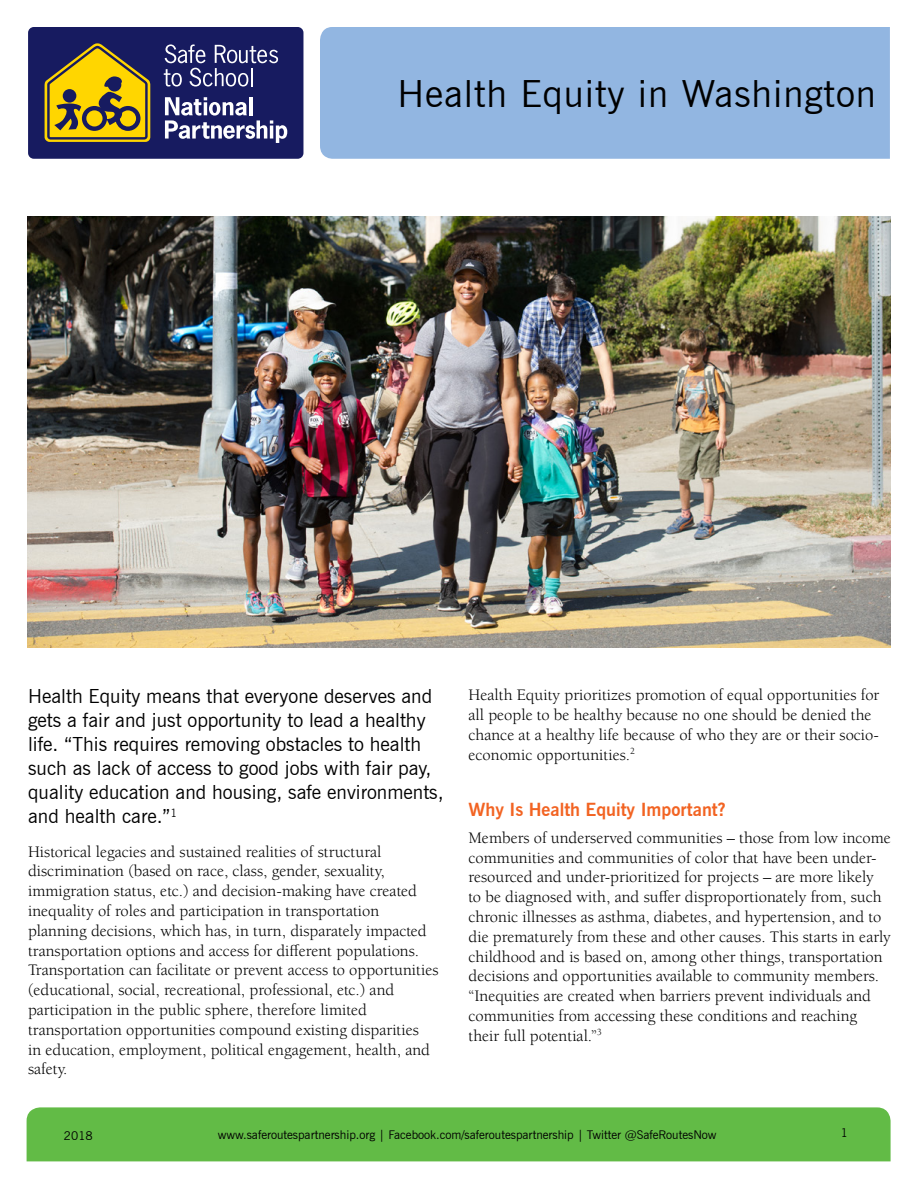
<style>
.page{position:relative;width:918px;height:1188px;background:#fff}
.page>*{position:absolute;margin:0;border:0;box-sizing:border-box;transform-origin:0 0}
.t1{font:37.5px "News Gothic BT";letter-spacing:.025em;color:#000}
.t2{font:19.5px/24px "News Gothic BT";color:#000}
.t3{font:700 18px "News Gothic BT";color:#f26322}
.t4{font:16.5px/19.8px "Berkeley Std";color:#000}
.t5{font:12px "News Gothic BT";color:#000}
</style>
<div class="page">
<div style="left:320px;top:27px;width:570px;height:132px;background:#92b6e1"></div>
<div style="left:28px;top:27px;width:275px;height:132px;background:#171b60;border-radius:6px"></div>
<svg style="left:45px;top:43px;width:105px;height:99px"></svg>
<svg style="left:164px;top:44px;width:114px;height:43px"></svg>
<svg style="left:165px;top:97px;width:122px;height:46px"></svg>
<div style="left:27px;top:1107px;width:864px;height:54px;background:#62bb46"></div>
<img style="left:27px;top:217px;width:864px;height:431px">
<h1 class="t1" style="left:397px;top:71px;width:480px">Health Equity in Washington</h1>
<p class="t2" style="left:28px;top:684px;width:417px">Health Equity means that everyone deserves and gets a fair and just opportunity to lead a healthy life. “This requires removing obstacles to health such as lack of access to good jobs with fair pay, quality education and housing, safe environments, and health care.”<sup>1</sup></p>
<p class="t4" style="left:28px;top:842px;width:412px">Historical legacies and sustained realities of structural discrimination (based on race, class, gender, sexuality, immigration status, etc.) and decision-making have created inequality of roles and participation in transportation planning decisions, which has, in turn, disparately impacted transportation options and access for different populations.<br>Transportation can facilitate or prevent access to opportunities (educational, social, recreational, professional, etc.) and participation in the public sphere, therefore limited transportation opportunities compound existing disparities<br>in education, employment, political engagement, health, and safety.</p>
<p class="t4" style="left:469px;top:685px;width:412px">Health Equity prioritizes promotion of equal opportunities for all people to be healthy because no one should be denied the chance at a healthy life because of who they are or their socio&shy;economic opportunities.<sup>2</sup></p>
<p class="t3" style="left:469px;top:799px;width:259px">Why Is Health Equity Important?</p>
<p class="t4" style="left:469px;top:828px;width:424px">Members of underserved communities – those from low income communities and communities of color that have been under&shy;resourced and under-prioritized for projects – are more likely<br>to be diagnosed with, and suffer disproportionately from, such chronic illnesses as asthma, diabetes, and hypertension, and to die prematurely from these and other causes. This starts in early childhood and is based on, among other things, transportation decisions and opportunities available to community members. “Inequities are created when barriers prevent individuals and communities from accessing these conditions and reaching their full potential.”<sup>3</sup></p>
<p class="t5" style="left:64px;top:1128px;width:30px">2018</p>
<p class="t5" style="left:218px;top:1127px;width:501px">www.saferoutespartnership.org | Facebook.com/saferoutespartnership | Twitter @SafeRoutesNow</p>
<p class="t5" style="left:841px;top:1126px;width:9px">1</p>
</div>
